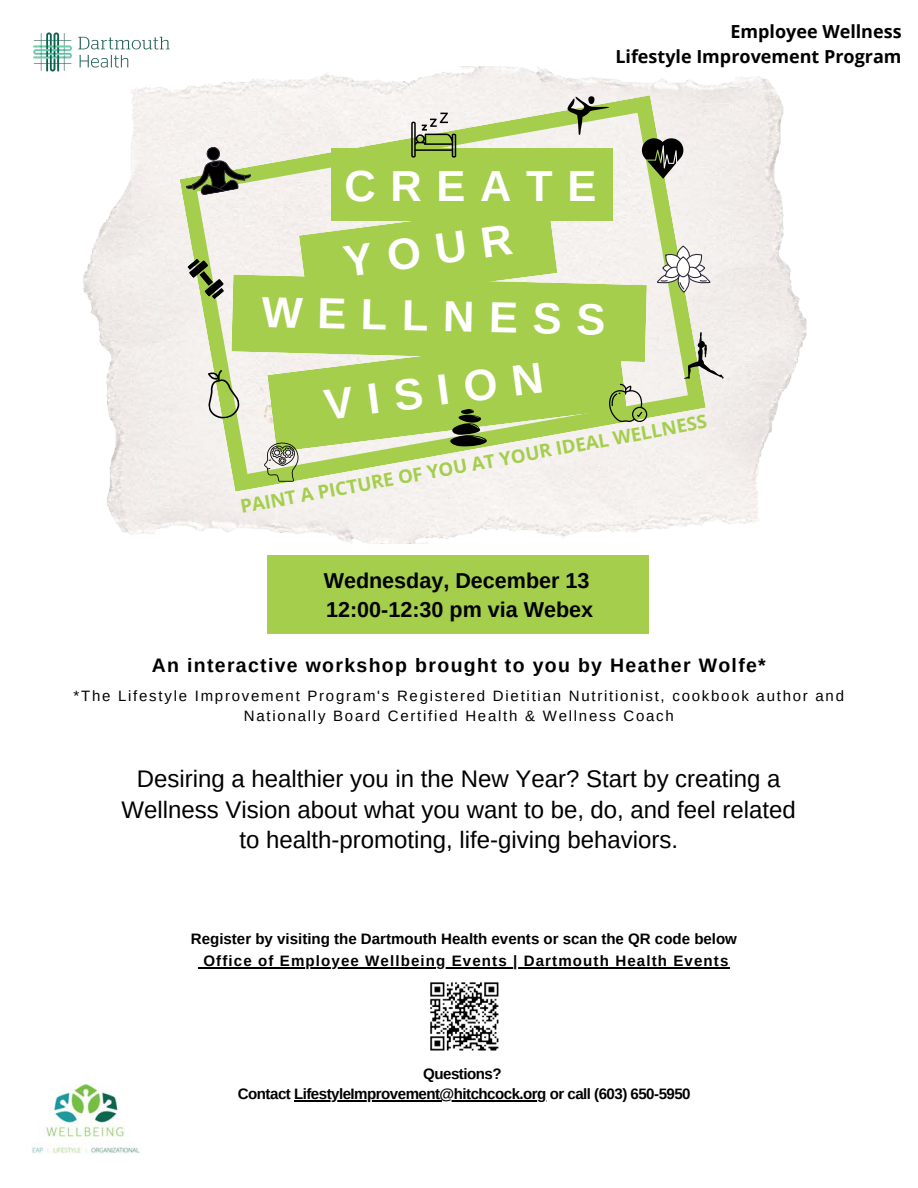
<style>
.page{position:relative;width:918px;height:1188px;background:#fff}
.page>*{position:absolute;margin:0;border:0;box-sizing:border-box;transform-origin:0 0}
.t1{font:700 43.5px "Arimo";letter-spacing:.335em;color:#fff}
.t2{font:24px/30.5px "Arimo";color:#000;text-align:center}
.t3{font:700 21.6px "Arimo";color:#000}
.t4{font:700 19.5px "Arimo";letter-spacing:.07em;color:#000}
.t5{font:700 18.6px "Open Sans";color:#a4ce4c}
.t6{font:700 18px "Open Sans";color:#000}
.t7{font:700 15.15px "Arimo";letter-spacing:-.035em;color:#000}
.t8{font:700 15.15px "Arimo";color:#000}
.t9{font:700 15.15px "Arimo";letter-spacing:.075em;color:#000}
.t10{font:15px/20.2px "Arimo";letter-spacing:.115em;color:#000;text-align:center}
</style>
<div class="page">
<div style="left:267px;top:555px;width:381px;height:78px;background:#a4ce4c"></div>
<hr style="left:203px;top:967px;width:527px;height:1px;background:#000">
<hr style="left:294px;top:1100px;width:252px;height:1px;background:#000">
<img style="left:33px;top:32px;width:137px;height:40px">
<img style="left:430px;top:982px;width:69px;height:69px">
<img style="left:32px;top:1083px;width:108px;height:71px">
<img style="left:83px;top:67px;width:723px;height:477px">
<svg style="left:180px;top:95px;width:526px;height:397px;fill:#f4f0ed"></svg>
<div style="left:331px;top:148px;width:282px;height:72px;background:#a4ce4c"></div>
<svg style="left:185px;top:145px;width:67px;height:52px"></svg>
<svg style="left:657px;top:246px;width:54px;height:47px"></svg>
<svg style="left:567px;top:95px;width:42px;height:41px;background:#afb895"></svg>
<svg style="left:642px;top:138px;width:41px;height:41px;background:#5e6151"></svg>
<svg style="left:684px;top:332px;width:40px;height:47px;background:#b8c19c"></svg>
<svg style="left:411px;top:113px;width:45px;height:45px"></svg>
<svg style="left:187px;top:203px;width:460px;height:279px;background:#bcd680"></svg>
<p class="t6" style="left:730px;top:19px;width:173px">Employee Wellness</p>
<p class="t6" style="left:615px;top:44px;width:288px">Lifestyle Improvement Program</p>
<p class="t1" style="left:345px;top:162px;width:253px">CREATE</p>
<p class="t1" style="left:341px;top:238px;width:171px;rotate:-8deg">YOUR</p>
<p class="t1" style="left:262px;top:289px;width:345px;rotate:1deg">WELLNESS</p>
<p class="t1" style="left:321px;top:380px;width:222px;rotate:-7deg">VISION</p>
<p class="t5" style="left:238px;top:492px;width:476px;rotate:-10deg">PAINT A PICTURE OF YOU AT YOUR IDEAL WELLNESS</p>
<p class="t3" style="left:324px;top:568px;width:267px">Wednesday, December 13</p>
<p class="t3" style="left:326px;top:598px;width:269px">12:00-12:30 pm via Webex</p>
<p class="t4" style="left:152px;top:654px;width:616px">An interactive workshop brought to you by Heather Wolfe*</p>
<p class="t10" style="left:74px;top:685px;width:772px">*The Lifestyle Improvement Program's Registered Dietitian Nutritionist, cookbook author and<br>Nationally Board Certified Health &amp; Wellness Coach</p>
<p class="t2" style="left:122px;top:764px;width:676px">Desiring a healthier you in the New Year? Start by creating a<br>Wellness Vision about what you want to be, do, and feel related to health-promoting, life-giving behaviors.</p>
<p class="t8" style="left:191px;top:930px;width:548px">Register by visiting the Dartmouth Health events or scan the QR code below</p>
<p class="t9" style="left:203px;top:952px;width:526px">Office of Employee Wellbeing Events | Dartmouth Health Events</p>
<p class="t7" style="left:423px;top:1065px;width:80px">Questions?</p>
<p class="t7" style="left:238px;top:1085px;width:454px">Contact LifestyleImprovement@hitchcock.org or call (603) 650-5950</p>
</div>
